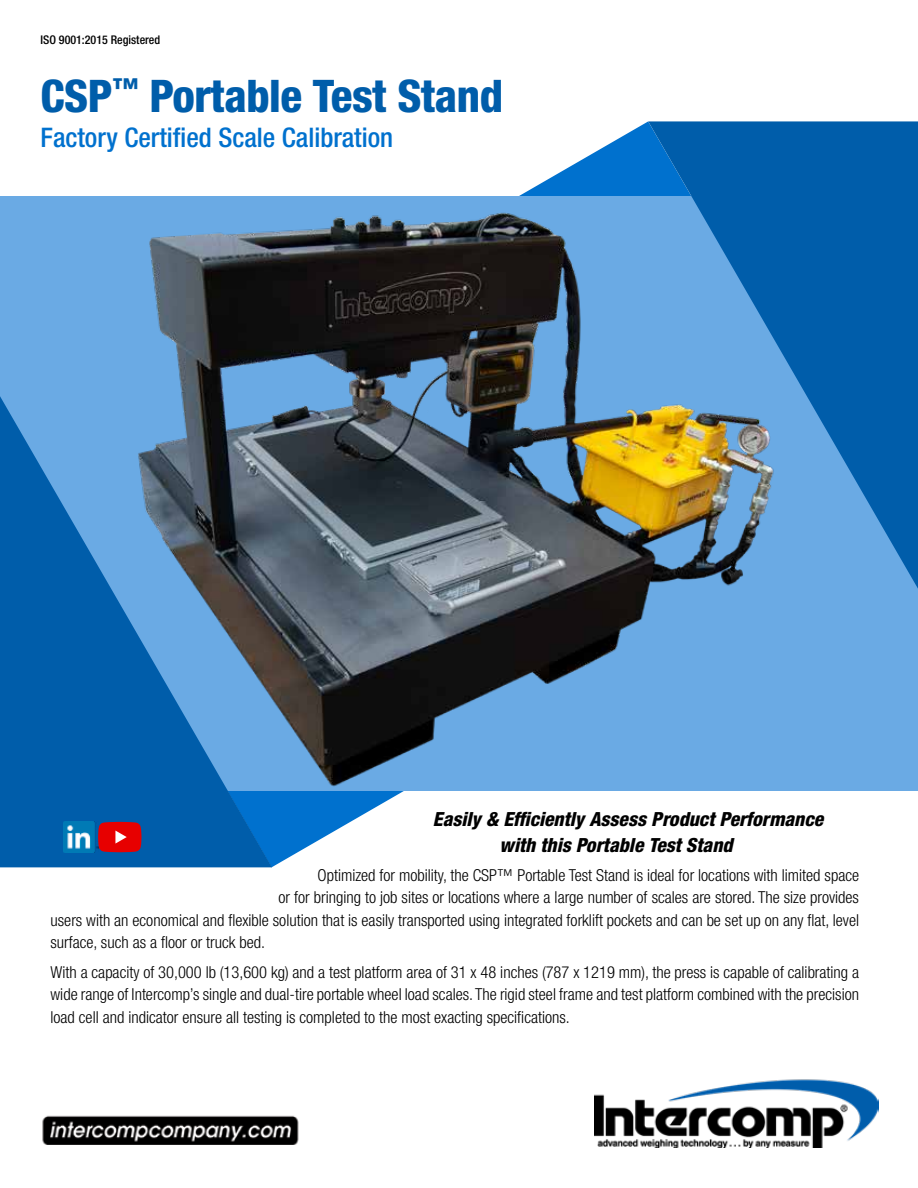
<style>
.page{position:relative;width:918px;height:1188px;background:#fff}
.page>*{position:absolute;margin:0;border:0;box-sizing:border-box;transform-origin:0 0}
.t1{font:800 condensed 45px "Helvetica Neue LT Std";letter-spacing:-.01em;color:#005daa}
.t2{font:500 condensed 27px "Helvetica Neue LT Std";color:#0071ce}
.t3{font:italic 800 condensed 19.5px/25.5px "Helvetica Neue LT Std";color:#000}
.t4{font:300 condensed 16.5px/22.5px "Helvetica Neue LT Std";color:#000;text-align:justify}
.t5{font:500 condensed 12px "Helvetica Neue LT Std";color:#000}
</style>
<div class="page">
<img style="left:595px;top:1079px;width:284px;height:69px">
<img style="left:42px;top:1115px;width:257px;height:29px">
<svg style="left:272px;top:121px;width:376px;height:746px"></svg>
<div style="left:0;top:196px;width:918px;height:595px;background:#6aaae4"></div>
<img style="left:149px;top:212px;width:500px;height:575px">
<svg style="left:648px;top:121px;width:270px;height:468px;fill:#005daa"></svg>
<svg style="left:0;top:396px;width:272px;height:471px;fill:#005daa"></svg>
<img style="left:64px;top:822px;width:34px;height:30px">
<svg style="left:98px;top:822px;width:43px;height:30px"></svg>
<p class="t5" style="left:40px;top:33px;width:121px">ISO 9001:2015 Registered</p>
<h1 class="t1" style="left:40px;top:68px;width:464px">CSP<sup>™</sup> Portable Test Stand</h1>
<h2 class="t2" style="left:40px;top:121px;width:354px">Factory Certified Scale Calibration</h2>
<p class="t3" style="left:500px;top:807px;width:325px;text-indent:-67px">Easily &amp; Efficiently Assess Product Performance with this Portable Test Stand</p>
<p class="t4" style="left:318px;top:864px;width:543px">Optimized for mobility, the CSP™ Portable Test Stand is ideal for locations with limited space</p>
<p class="t4" style="left:279px;top:886px;width:582px">or for bringing to job sites or locations where a large number of scales are stored. The size provides</p>
<p class="t4" style="left:51px;top:909px;width:810px">users with an economical and flexible solution that is easily transported using integrated forklift pockets and can be set up on any flat, level</p>
<p class="t4" style="left:51px;top:931px;width:216px">surface, such as a floor or truck bed.</p>
<p class="t4" style="left:51px;top:960px;width:810px">With a capacity of 30,000 lb (13,600 kg) and a test platform area of 31 x 48 inches (787 x 1219 mm), the press is capable of calibrating a wide range of Intercomp’s single and dual-tire portable wheel load scales. The rigid steel frame and test platform combined with the precision load cell and indicator ensure all testing is completed to the most exacting specifications.</p>
</div>
